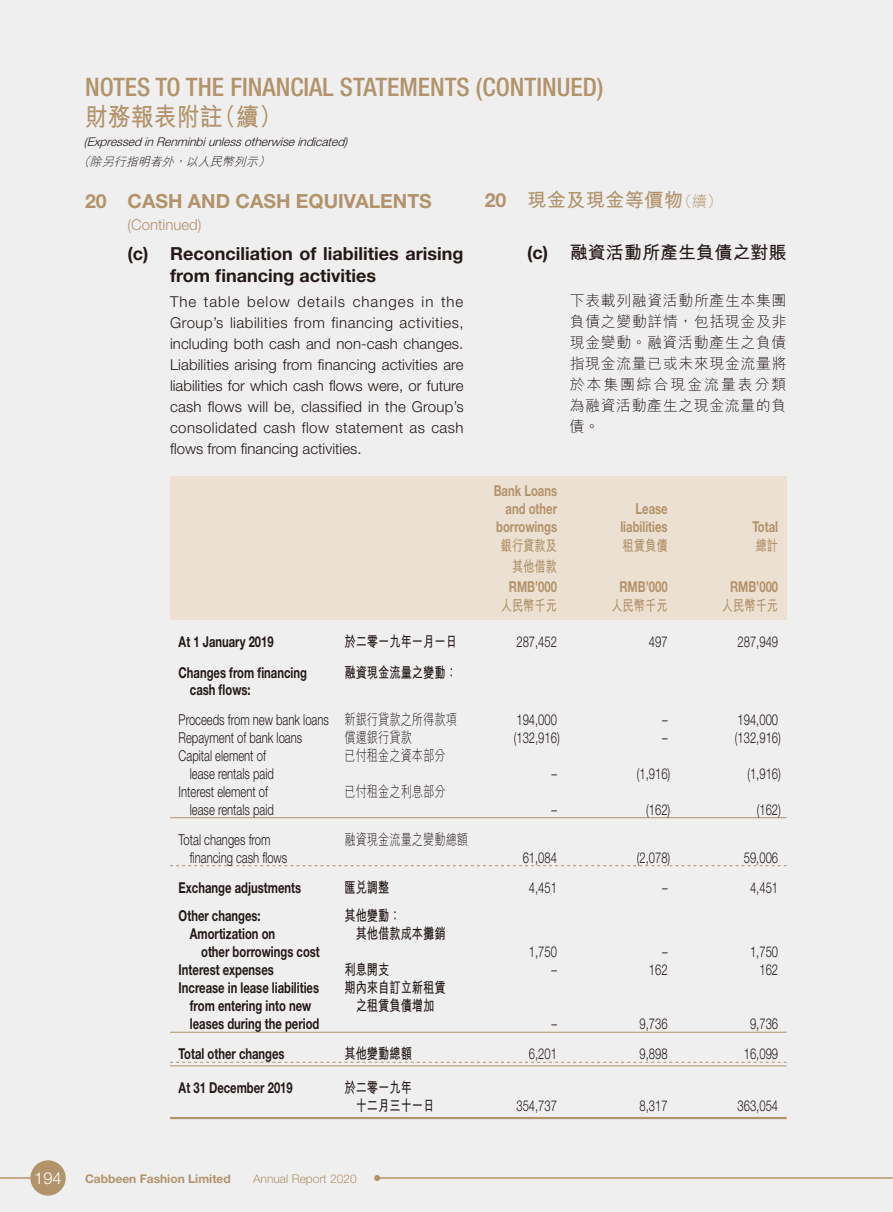
<style>
.page{position:relative;width:893px;height:1212px;background:#fff}
.page>*{position:absolute;margin:0;border:0;box-sizing:border-box;transform-origin:0 0}
.t1{font:500 condensed 25.5px "Helvetica Neue LT Std";color:#b2936a}
.t2{font:700 25.5px "M Hei HK";color:#b2936a;scale:.9 1}
.t3{font:700 19.5px "Helvetica Neue LT Std";color:#b2936a}
.t4{font:700 19.5px "M Hei HK";color:#b2936a}
.t5{font:700 18px/22.5px "Helvetica Neue LT Std";color:#231916}
.t6{font:700 18px "M Hei HK";letter-spacing:.005em;color:#231916}
.t7{font:300 16.5px "Helvetica Neue LT Std";color:#fff}
.t8{font:300 15px/29.4px "Helvetica Neue LT Std";color:#231916;scale:.75 1}
.t9{font:300 15px/21px "Helvetica Neue LT Std";color:#231916;text-align:justify}
.t10{font:700 15px "Helvetica Neue LT Std";color:#231916;scale:.75 1}
.t11{font:300 15px/21px "M Hei HK";letter-spacing:.035em;color:#231916;text-align:justify}
.t12{font:700 15px/18px "M Hei HK";color:#231916;scale:.75 1}
.t13{font:700 15px/18px "Helvetica Neue LT Std";color:#b2936a;text-align:right;scale:.75 1}
.t14{font:700 15px "M Hei HK";color:#b2936a;scale:.75 1}
.t15{font:300 15px "M Hei HK";color:#231916;scale:.75 1}
.t16{font:300 15px "Helvetica Neue LT Std";color:#b2936a}
.t17{font:300 15px "M Hei HK";letter-spacing:.035em;color:#231916;scale:.75 1}
.t18{font:italic 300 12px "Helvetica Neue LT Std";color:#231916}
.t19{font:700 12px "Helvetica Neue LT Std";color:#b2936a}
.t20{font:300 12px "Helvetica Neue LT Std";color:#b2936a}
.t21{font:italic 300 12px "M Hei HK";color:#231916}
.s1{font-family:"Helvetica Neue LT Std"}
.s2{font-weight:300;font-size:15px}
.s3{font-weight:700}
.s4{font-family:"M Hei HK"}
</style>
<div class="page">
<div style="left:0;top:0;width:892px;height:1212px;background:#efeff0"></div>
<hr style="left:0;top:1177px;width:38px;height:2px;background:#b2936a">
<div style="left:30px;top:1160px;width:36px;height:35px;background:#b2936a;border-radius:50%"></div>
<hr style="left:377px;top:1177px;width:515px;height:2px;background:#b2936a">
<svg style="left:374px;top:1175px;width:6px;height:6px"></svg>
<div style="left:170px;top:476px;width:617px;height:144px;background:#ebe0d1"></div>
<hr style="left:170px;top:817px;width:617px;height:1px;background:#b2936a">
<svg style="left:170px;top:865px;width:617px;height:1px"></svg>
<hr style="left:170px;top:1032px;width:617px;height:1px;background:#b2936a">
<svg style="left:170px;top:1062px;width:617px;height:1px"></svg>
<hr style="left:170px;top:1065px;width:617px;height:1px;background:#b2936a">
<hr style="left:170px;top:1117px;width:617px;height:2px;background:#b2936a">
<h1 class="t1" style="left:85px;top:71px;width:520px">NOTES TO THE FINANCIAL STATEMENTS (CONTINUED)</h1>
<h1 class="t2" style="left:85px;top:98px;width:220px">財務報表附註（續）</h1>
<p class="t18" style="left:84px;top:135px;width:266px">(ExpressedinRenminbiunlessotherwiseindicated)</p>
<p class="t21" style="left:78px;top:155px;width:197px">（除另行指明者外，以人民幣列示）</p>
<h2 class="t3" style="left:85px;top:189px;width:237px">20 Cash and cash equiv</h2>
<h2 class="t3" style="left:355px;top:189px;width:76px">alents</h2>
<p class="t16" style="left:128px;top:216px;width:75px">(Continued)</p>
<p class="t5" style="left:170px;top:242px;width:295px;text-indent:-43px">(c) Reconciliation of liabilities arising from financing activities</p>
<p class="t9" style="left:170px;top:290px;width:295px">The table below details changes in the Group’s liabilities from financing activities, including both cash and non-cash changes.<br>Liabilities arising from financing activities are liabilities for which cash flows were, or future cash flows will be, classified in the Group’s consolidated cash flow statement as cash flows from financing activities.</p>
<p class="t13" style="left:494px;top:481px;width:86px">Bank Loans and other</p>
<h2 class="t4" style="left:485px;top:186px;width:239px"><span class="s1">20</span> 現金及現金等價物<span class="s2">（續）</span></h2>
<p class="t6" style="left:527px;top:240px;width:261px"><span class="s1">(c)</span> 融資活動所產生負債之對賬</p>
<p class="t11" style="left:570px;top:290px;width:219px">下表載列融資活動所產生本集團負債之變動詳情，包括現金及非現金變動。融資活動產生之負債指現金流量已或未來現金流量將於本集團綜合現金流量表分類為融資活動產生之現金流量的負債。</p>
<p class="t13" style="left:635px;top:499px;width:44px">Lease</p>
<p class="t13" style="left:496px;top:517px;width:83px">borrowings</p>
<p class="t13" style="left:620px;top:517px;width:125px">liabilities T</p>
<p class="t13" style="left:758px;top:517px;width:28px">otal</p>
<p class="t14" style="left:501px;top:534px;width:76px">銀行貸款及</p>
<p class="t14" style="left:623px;top:534px;width:61px">租賃負債</p>
<p class="t14" style="left:756px;top:534px;width:31px">總計</p>
<p class="t14" style="left:512px;top:555px;width:61px">其他借款</p>
<p class="t13" style="left:509px;top:577px;width:101px">RM B’000 RM</p>
<p class="t13" style="left:638px;top:577px;width:77px">B’000 RM</p>
<p class="t13" style="left:748px;top:577px;width:41px">B’000</p>
<p class="t14" style="left:501px;top:594px;width:76px">人民幣千元</p>
<p class="t14" style="left:611px;top:594px;width:76px">人民幣千元</p>
<p class="t14" style="left:722px;top:594px;width:76px">人民幣千元</p>
<p class="t10" style="left:179px;top:632px;width:128px">At 1 January 2019</p>
<p class="t12" style="left:344px;top:631px;width:151px">於二零一九年一月一日</p>
<p class="t8" style="left:516px;top:626px;width:56px">287,452</p>
<p class="t8" style="left:649px;top:626px;width:27px">497</p>
<p class="t8" style="left:737px;top:626px;width:56px">287,949</p>
<p class="t10" style="left:179px;top:663px;width:173px">Changes from financing</p>
<p class="t12" style="left:344px;top:662px;width:151px">融資現金流量之變動：</p>
<p class="t8" style="left:179px;top:675px;width:373px;text-indent:11px"><span class="s3">cash flows:<br></span>Proceeds from new bank loans <span class="s4">新銀行貸款之所得款項</span></p>
<p class="t8" style="left:516px;top:704px;width:56px">194,000</p>
<p class="t8" style="left:662px;top:704px;width:9px">–</p>
<p class="t8" style="left:737px;top:704px;width:56px">194,000</p>
<p class="t8" style="left:179px;top:722px;width:166px">Repayment of bank loans</p>
<p class="t17" style="left:344px;top:729px;width:91px">償還銀行貸款</p>
<p class="t8" style="left:514px;top:722px;width:63px">(132,916)</p>
<p class="t8" style="left:662px;top:722px;width:9px">–</p>
<p class="t8" style="left:735px;top:722px;width:63px">(132,916)</p>
<p class="t8" style="left:179px;top:740px;width:118px">Capital element of</p>
<p class="t15" style="left:344px;top:747px;width:136px">已付租金之資本部分</p>
<p class="t8" style="left:190px;top:758px;width:113px">lease rentals paid</p>
<p class="t8" style="left:551px;top:758px;width:9px">–</p>
<p class="t8" style="left:637px;top:758px;width:46px">(1,916)</p>
<p class="t8" style="left:747px;top:758px;width:46px">(1,916)</p>
<p class="t8" style="left:179px;top:776px;width:121px">Interest element of</p>
<p class="t15" style="left:344px;top:783px;width:136px">已付租金之利息部分</p>
<p class="t8" style="left:190px;top:794px;width:113px">lease rentals paid</p>
<p class="t8" style="left:551px;top:794px;width:9px">–</p>
<p class="t8" style="left:646px;top:794px;width:34px">(162)</p>
<p class="t8" style="left:757px;top:794px;width:34px">(162)</p>
<p class="t8" style="left:179px;top:824px;width:124px">Total changes from</p>
<p class="t15" style="left:344px;top:831px;width:166px">融資現金流量之變動總額</p>
<p class="t8" style="left:190px;top:842px;width:132px">financing cash flows</p>
<p class="t8" style="left:523px;top:842px;width:47px">61,084</p>
<p class="t8" style="left:637px;top:842px;width:46px">(2,078)</p>
<p class="t8" style="left:744px;top:842px;width:47px">59,006</p>
<p class="t10" style="left:179px;top:878px;width:165px">Exchange adjustments</p>
<p class="t12" style="left:344px;top:877px;width:61px">匯兌調整</p>
<p class="t8" style="left:529px;top:872px;width:39px">4,451</p>
<p class="t8" style="left:662px;top:872px;width:9px">–</p>
<p class="t8" style="left:750px;top:872px;width:39px">4,451</p>
<p class="t10" style="left:179px;top:906px;width:111px">Other changes:</p>
<p class="t12" style="left:344px;top:905px;width:76px">其他變動：</p>
<p class="t10" style="left:190px;top:924px;width:115px">Amortization on</p>
<p class="t12" style="left:356px;top:923px;width:121px">其他借款成本攤銷</p>
<p class="t10" style="left:201px;top:942px;width:160px">other borrowings cost</p>
<p class="t8" style="left:529px;top:937px;width:39px">1,750</p>
<p class="t8" style="left:662px;top:937px;width:9px">–</p>
<p class="t8" style="left:750px;top:937px;width:39px">1,750</p>
<p class="t10" style="left:179px;top:960px;width:128px">Interest expenses</p>
<p class="t12" style="left:344px;top:959px;width:61px">利息開支</p>
<p class="t8" style="left:551px;top:955px;width:9px">–</p>
<p class="t8" style="left:649px;top:955px;width:27px">162</p>
<p class="t8" style="left:759px;top:955px;width:27px">162</p>
<p class="t10" style="left:179px;top:978px;width:189px">Increase in lease liabilities</p>
<p class="t12" style="left:344px;top:977px;width:136px">期內來自訂立新租賃</p>
<p class="t10" style="left:190px;top:996px;width:163px">from entering into new</p>
<p class="t12" style="left:356px;top:995px;width:106px">之租賃負債增加</p>
<p class="t10" style="left:190px;top:1014px;width:174px">leases during the period</p>
<p class="t8" style="left:551px;top:1009px;width:9px">–</p>
<p class="t8" style="left:639px;top:1009px;width:39px">9,736</p>
<p class="t8" style="left:750px;top:1009px;width:39px">9,736</p>
<p class="t10" style="left:179px;top:1044px;width:143px">Total other changes</p>
<p class="t12" style="left:344px;top:1043px;width:91px">其他變動總額</p>
<p class="t8" style="left:529px;top:1039px;width:39px">6,201</p>
<p class="t8" style="left:639px;top:1039px;width:39px">9,898</p>
<p class="t8" style="left:744px;top:1039px;width:47px">16,099</p>
<p class="t10" style="left:179px;top:1078px;width:154px">At 31 December 2019</p>
<p class="t12" style="left:356px;top:1077px;width:106px;text-indent:-11px">於二零一九年<br>十二月三十一日</p>
<p class="t8" style="left:516px;top:1090px;width:56px">354,737</p>
<p class="t8" style="left:639px;top:1090px;width:39px">8,317</p>
<p class="t8" style="left:737px;top:1090px;width:56px">363,054</p>
<p class="t7" style="left:34px;top:1168px;width:29px">194</p>
<p class="t19" style="left:85px;top:1171px;width:147px">Cabbeen Fashion Limited</p>
<p class="t20" style="left:253px;top:1171px;width:105px">Annual Report 2020</p>
</div>
